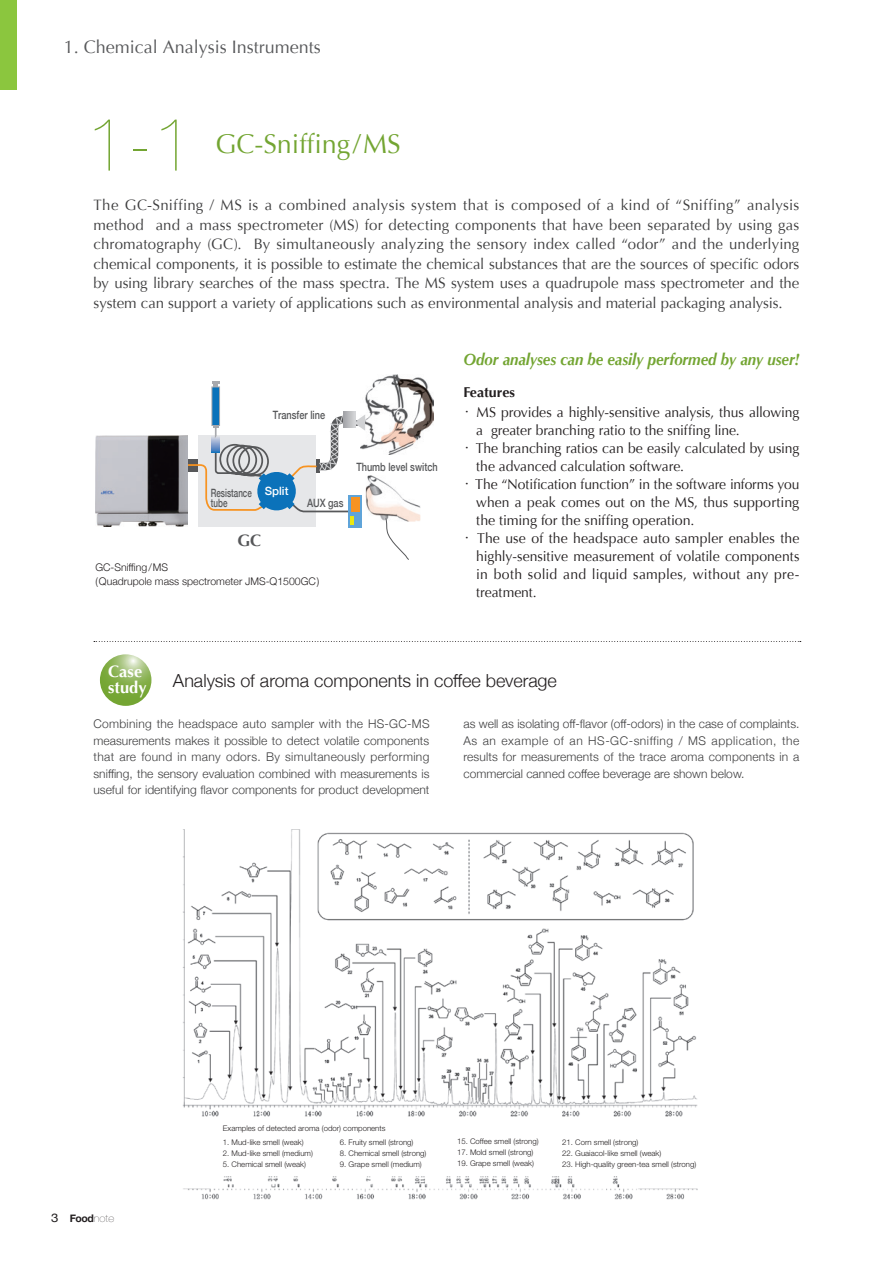
<style>
.page{position:relative;width:893px;height:1263px;background:#fff}
.page>*{position:absolute;margin:0;border:0;box-sizing:border-box;transform-origin:0 0}
.t1{font:200 75px "Helvetica Neue";color:#73a532}
.t2{font:27px "Optima";color:#73a532}
.t3{font:300 18px "Helvetica Neue";color:#231f20}
.t4{font:18px "Optima";color:#57585a}
.t5{font:italic 700 16.5px "Optima";letter-spacing:-.005em;color:#73a532;scale:.91 1}
.t6{font:700 16.5px/16.5px "Optima";letter-spacing:.005em;color:#fff}
.t7{font:700 16.5px "Optima";color:#57585a}
.t8{font:15px/19.5px "Optima";letter-spacing:-.015em;color:#3e3e3f;text-align:justify}
.t9{font:14.25px/19.5px "Optima";color:#231f20}
.t10{font:300 12px/16.5px "Helvetica Neue";color:#3e3e3f;text-align:justify}
.t11{font:500 11.4px "Helvetica Neue";color:#57585a;scale:.8 1}
.t12{font:500 11.4px/9.8px "Helvetica Neue";color:#57585a;scale:.7 1}
.t13{font:300 10.5px/13.5px "Helvetica Neue";color:#231f20}
.t14{font:700 10.5px "Helvetica Neue";color:#231f20}
.t15{font:300 7.8px "Helvetica Neue";color:#231f20}
.s1{font-weight:700}
.s2{font-family:"Shin Go Pro";font-weight:300}
.s3{font-weight:400;font-size:12px}
.s4{font-weight:200}
</style>
<div class="page">
<div style="left:0;top:0;width:17px;height:89px;background:#8bc63e"></div>
<hr style="left:892px;top:0;width:1px;height:89px;background:#8bc63e">
<img style="left:365px;top:374px;width:69px;height:80px">
<img style="left:366px;top:475px;width:55px;height:47px">
<svg style="left:385px;top:518px;width:24px;height:42px"></svg>
<div style="left:199px;top:435px;width:117px;height:92px;background:#e6e7e9"></div>
<svg style="left:212px;top:381px;width:8px;height:6px"></svg>
<div style="left:212px;top:387px;width:8px;height:38px;background:#0b72ba"></div>
<div style="left:212px;top:387px;width:8px;height:39px;border:1px solid #a8a9ad"></div>
<div style="left:348px;top:495px;width:14px;height:32px;background:#5fa4d9"></div>
<svg style="left:343px;top:411px;width:12px;height:3px"></svg>
<svg style="left:187px;top:414px;width:178px;height:111px"></svg>
<img style="left:96px;top:436px;width:91px;height:90px">
<svg style="left:100px;top:654px;width:51px;height:52px;background:#90b65b"></svg>
<img style="left:183px;top:829px;width:515px;height:371px">
<div style="left:173px;top:1117px;width:546px;height:57px;background:#fff"></div>
<svg style="left:94px;top:641px;width:707px;height:1px"></svg>
<p class="t4" style="left:64px;top:37px;width:259px">1. Chemical Analysis Instruments</p>
<h1 class="t1" style="left:86px;top:101px;width:110px">1-1</h1>
<h2 class="t2" style="left:215px;top:128px;width:187px">GC-Sniffing/MS</h2>
<p class="t8" style="left:94px;top:196px;width:707px">The GC-Sniffing / MS is a combined analysis system that is composed of a kind of “Sniffing” analysis method and a mass spectrometer (MS) for detecting components that have been separated by using gas chromatography (GC). By simultaneously analyzing the sensory index called “odor” and the underlying chemical components, it is possible to estimate the chemical substances that are the sources of specific odors by using library searches of the mass spectra. The MS system uses a quadrupole mass spectrometer and the system can support a variety of applications such as environmental analysis and material packaging analysis.</p>
<p class="t11" style="left:273px;top:405px;width:67px">Transfer line</p>
<p class="t12" style="left:211px;top:488px;width:112px">Resistance <sup>Split </sup>tube</p>
<p class="t7" style="left:238px;top:531px;width:25px">GC</p>
<p class="t11" style="left:307px;top:494px;width:47px">AUX gas</p>
<p class="t13" style="left:95px;top:560px;width:226px">GC-Sniffing/MS<br>(Quadrupole mass spectrometer JMS-Q1500GC)</p>
<p class="t11" style="left:356px;top:458px;width:103px">Thumb level switch</p>
<p class="t5" style="left:463px;top:349px;width:371px">Odor analyses can be easily performed by any user!</p>
<p class="t9" style="left:460px;top:383px;width:341px"><span class="s1">Features<br></span><span class="s2">・</span> MS provides a highly-sensitive analysis, thus allowing</p>
<p class="t9" style="left:476px;top:420px;width:265px">a greater branching ratio to the sniffing line.</p>
<p class="t9" style="left:460px;top:438px;width:341px"><span class="s2">・</span>The branching ratios can be easily calculated by using</p>
<p class="t9" style="left:476px;top:456px;width:209px">the advanced calculation software.</p>
<p class="t9" style="left:460px;top:474px;width:341px"><span class="s2">・</span>The “Notification function” in the software informs you</p>
<p class="t9" style="left:476px;top:492px;width:325px">when a peak comes out on the MS, thus supporting</p>
<p class="t9" style="left:476px;top:510px;width:220px">the timing for the sniffing operation.</p>
<p class="t9" style="left:460px;top:528px;width:341px"><span class="s2">・</span> The use of the headspace auto sampler enables the</p>
<p class="t9" style="left:476px;top:546px;width:325px">highly-sensitive measurement of volatile components</p>
<p class="t9" style="left:476px;top:564px;width:325px">in both solid and liquid samples, without any pre-</p>
<p class="t9" style="left:476px;top:582px;width:62px">treatment.</p>
<p class="t6" style="left:108px;top:663px;width:40px">Case study</p>
<p class="t3" style="left:173px;top:666px;width:386px">Analysis of aroma components in coffee beverage</p>
<p class="t10" style="left:94px;top:715px;width:338px">Combining the headspace auto sampler with the HS-GC-MS measurements makes it possible to detect volatile components that are found in many odors. By simultaneously performing sniffing, the sensory evaluation combined with measurements is useful for identifying flavor components for product development</p>
<p class="t10" style="left:463px;top:715px;width:337px">as well as isolating off-flavor (off-odors) in the case of complaints.<br>As an example of an HS-GC-sniffing / MS application, the results for measurements of the trace aroma components in a commercial canned coffee beverage are shown below.</p>
<p class="t14" style="left:51px;top:1210px;width:65px"><span class="s3">3</span> Food<span class="s4">note</span></p>
<p class="t15" style="left:223px;top:1124px;width:164px">Examples of detected aroma (odor) components</p>
<p class="t15" style="left:223px;top:1138px;width:82px">1. Mud-like smell (weak)</p>
<p class="t15" style="left:223px;top:1149px;width:91px">2. Mud-like smell (medium)</p>
<p class="t15" style="left:223px;top:1160px;width:84px">5. Chemical smell (weak)</p>
<p class="t15" style="left:340px;top:1137px;width:75px">6. Fruity smell (strong)</p>
<p class="t15" style="left:340px;top:1148px;width:88px">8. Chemical smell (strong)</p>
<p class="t15" style="left:340px;top:1159px;width:83px">9. Grape smell (medium)</p>
<p class="t15" style="left:457px;top:1137px;width:83px">15. Coffee smell (strong)</p>
<p class="t15" style="left:457px;top:1147px;width:78px">17. Mold smell (strong)</p>
<p class="t15" style="left:457px;top:1158px;width:78px">19. Grape smell (weak)</p>
<p class="t15" style="left:562px;top:1137px;width:78px">21. Corn smell (strong)</p>
<p class="t15" style="left:562px;top:1148px;width:101px">22. Guaiacol-like smell (weak)</p>
<p class="t15" style="left:562px;top:1159px;width:136px">23. High-quality green-tea smell (strong)</p>
</div>
